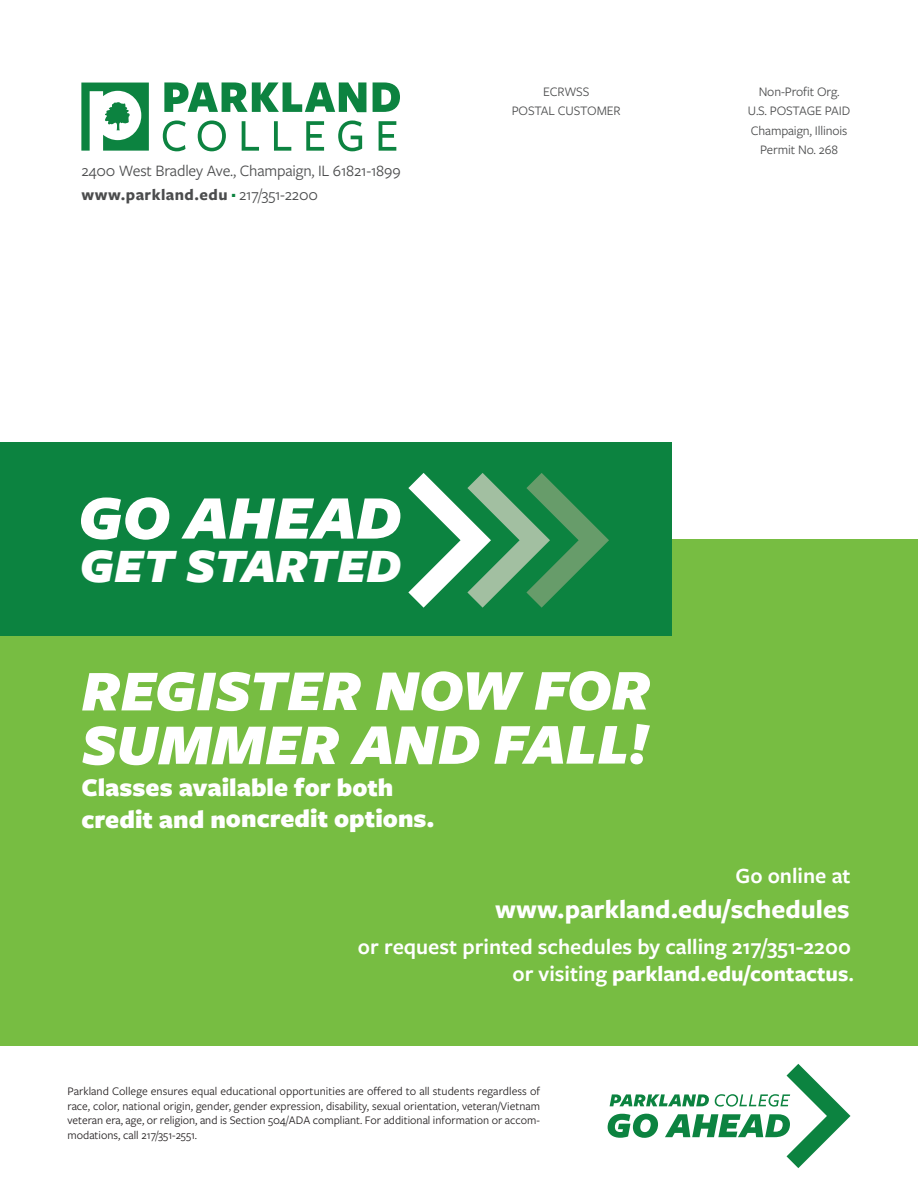
<style>
.page{position:relative;width:918px;height:1188px;background:#fff}
.page>*{position:absolute;margin:0;border:0;box-sizing:border-box;transform-origin:0 0}
.t1{font:italic 900 60px/53.8px "Freight Sans Pro";color:#fff}
.t2{font:italic 900 49.8px "Freight Sans Pro";color:#fff}
.t3{font:700 27px "Freight Sans Pro";color:#fff}
.t4{font:900 26.4px/31.5px "Freight Sans Pro";color:#fff}
.t5{font:600 22.5px/27px "Freight Sans Pro";color:#fff;text-align:right}
.t6{font:16.5px/24px "Freight Sans Pro";letter-spacing:-.01em;color:#4b4c4d}
.t7{font:13.5px/19.5px "Freight Sans Pro";letter-spacing:-.01em;color:#4b4c4d;text-align:center}
.t8{font:12px/14.4px "Freight Sans Pro";color:#231f20;text-align:justify}
.s1{font-weight:700}
</style>
<div class="page">
<div style="left:0;top:539px;width:918px;height:506px;background:#77bd42"></div>
<svg style="left:608px;top:1064px;width:243px;height:104px"></svg>
<div style="left:0;top:442px;width:672px;height:194px;background:#0c8340"></div>
<svg style="left:81px;top:497px;width:88px;height:43px"></svg>
<svg style="left:181px;top:498px;width:219px;height:41px"></svg>
<svg style="left:408px;top:473px;width:201px;height:135px"></svg>
<svg style="left:81px;top:83px;width:68px;height:68px"></svg>
<svg style="left:164px;top:82px;width:202px;height:30px"></svg>
<svg style="left:373px;top:82px;width:27px;height:30px"></svg>
<svg style="left:163px;top:121px;width:23px;height:30px"></svg>
<svg style="left:198px;top:121px;width:28px;height:30px"></svg>
<svg style="left:242px;top:121px;width:17px;height:30px"></svg>
<svg style="left:274px;top:121px;width:17px;height:30px"></svg>
<svg style="left:306px;top:121px;width:18px;height:30px"></svg>
<svg style="left:338px;top:121px;width:24px;height:30px"></svg>
<svg style="left:379px;top:121px;width:17px;height:30px"></svg>
<h3 class="t6" style="left:81px;top:158px;width:321px">2400 West Bradley Ave., Champaign, IL 61821-1899 <span class="s1">www.parkland.edu</span> <sup>•</sup> 217/351-2200</h3>
<p class="t7" style="left:512px;top:81px;width:111px">ECRWSS<br>POSTAL CUSTOMER</p>
<p class="t7" style="left:748px;top:81px;width:104px">Non-Profit Org.<br>U.S. POSTAGE PAID<br>Champaign, Illinois<br>Permit No. 268</p>
<h2 class="t2" style="left:80px;top:531px;width:323px">GET STARTED</h2>
<h1 class="t1" style="left:81px;top:662px;width:571px">REGISTER NOW FOR<br>SUMMER AND FALL!</h1>
<h3 class="t4" style="left:81px;top:771px;width:355px">Classes available for both credit and noncredit options.</h3>
<h3 class="t5" style="left:736px;top:861px;width:116px">Go online at</h3>
<h3 class="t3" style="left:495px;top:891px;width:356px">www.parkland.edu/schedules</h3>
<h3 class="t5" style="left:358px;top:933px;width:498px">or request printed schedules by calling 217/351-2200 or visiting <span class="s1">parkland.edu/contactus</span>.</h3>
<p class="t8" style="left:68px;top:1084px;width:474px">Parkland College ensures equal educational opportunities are offered to all students regardless of race, color, national origin, gender, gender expression, disability, sexual orientation, veteran/Vietnam veteran era, age, or religion, and is Section 504/ADA compliant. For additional information or accom&shy;modations, call 217/351-2551.</p>
</div>
